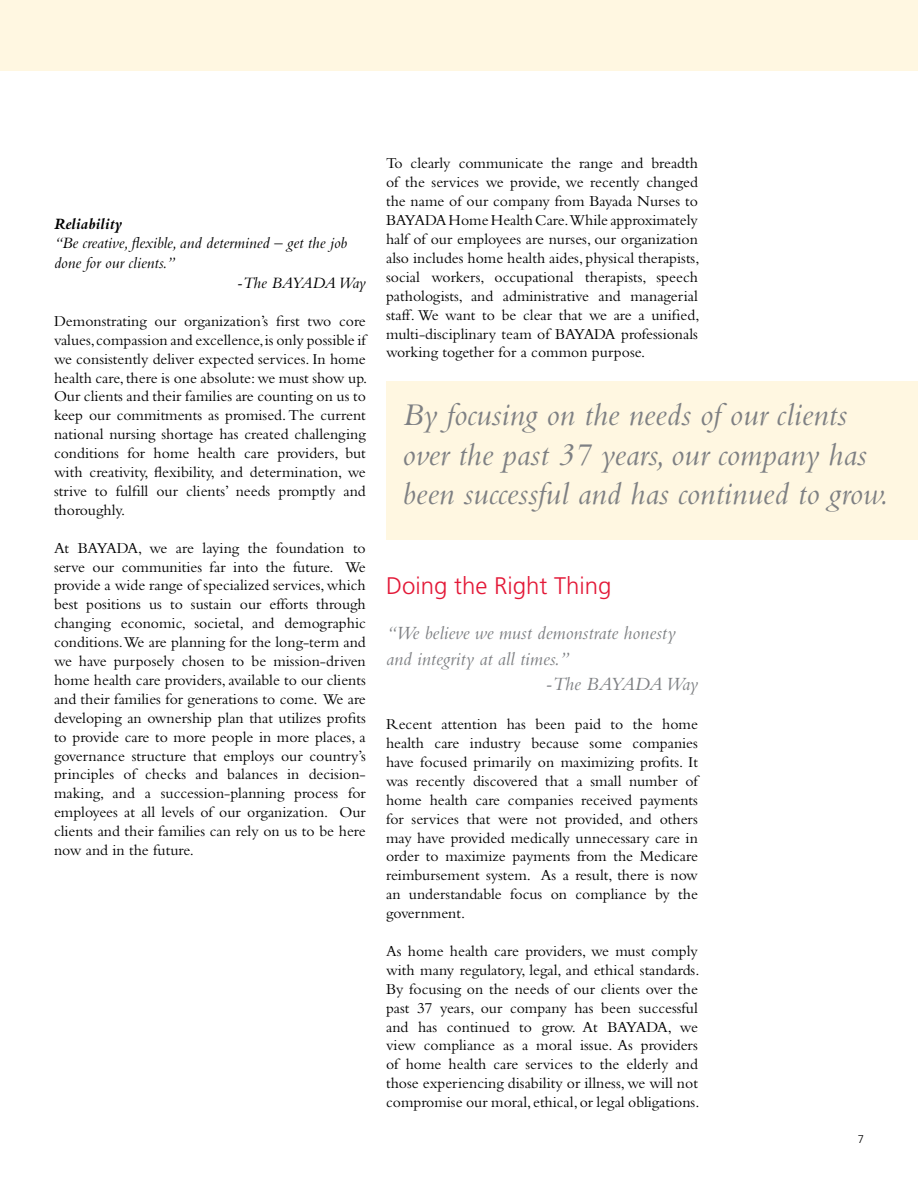
<style>
.page{position:relative;width:918px;height:1188px;background:#fff}
.page>*{position:absolute;margin:0;border:0;box-sizing:border-box;transform-origin:0 0}
.Large_quote{font:italic 33px/39.6px "Bembo";color:#7e8083}
.Headline{font:300 24px "Frutiger";color:#e31837}
.Headline_quote{font:italic 19.5px/25.5px "Bembo";color:#7e8083}
.Headline_quote-2{font:italic 19.5px "Bembo";letter-spacing:-.03em;color:#7e8083}
.t1{font:italic 16.5px/19.8px "Bembo";color:#000}
.t2{font:italic 16.5px "Bembo";letter-spacing:-.03em;color:#000}
.t3{font:italic 700 16.5px "Bembo";color:#000}
.body_text{font:15.75px/18.9px "Bembo";color:#000;text-align:justify}
.t4{font:300 11.25px "Frutiger";color:#000}
</style>
<div class="page">
<div style="left:0;top:0;width:918px;height:71px;background:#fff7e1"></div>
<div style="left:386px;top:382px;width:532px;height:158px;background:#fff7e1"></div>
<p class="t3" style="left:54px;top:214px;width:70px">Reliability</p>
<p class="t1" style="left:54px;top:233px;width:295px">“Be creative, flexible, and determined – get the job done for our clients.”</p>
<p class="t2" style="left:237px;top:273px;width:130px">-The BAYADA Way</p>
<p class="body_text" style="left:54px;top:311px;width:315px">Demonstrating our organization’s first two core values, compassion and excellence, is only possible if we consistently deliver expected services. In home health care, there is one absolute: we must show up.<br>Our clients and their families are counting on us to keep our commitments as promised. The current national nursing shortage has created challenging conditions for home health care providers, but with creativity, flexibility, and determination, we strive to fulfill our clients’ needs promptly and thoroughly.</p>
<p class="body_text" style="left:54px;top:538px;width:313px">At BAYADA, we are laying the foundation to serve our communities far into the future. We provide a wide range of specialized services, which best positions us to sustain our efforts through changing economic, societal, and demographic conditions.We are planning for the long-term and we have purposely chosen to be mission-driven home health care providers, available to our clients and their families for generations to come. We are developing an ownership plan that utilizes profits to provide care to more people in more places, a governance structure that employs our country’s principles of checks and balances in decision&shy;making, and a succession-planning process for employees at all levels of our organization. Our clients and their families can rely on us to be here now and in the future.</p>
<p class="body_text" style="left:386px;top:154px;width:315px">To clearly communicate the range and breadth of the services we provide, we recently changed the name of our company from Bayada Nurses to BAYADA Home Health Care. While approximately half of our employees are nurses, our organization also includes home health aides, physical therapists, social workers, occupational therapists, speech pathologists, and administrative and managerial staff. We want to be clear that we are a unified, multi-disciplinary team of BAYADA professionals working together for a common purpose.</p>
<p class="Large_quote" style="left:403px;top:394px;width:488px">By focusing on the needs of our clients over the past 37 years, our company has been successful and has continued to grow.</p>
<p class="Headline" style="left:386px;top:572px;width:227px">Doing the Right Thing</p>
<p class="Headline_quote" style="left:386px;top:620px;width:291px">“We believe we must demonstrate honesty and integrity at all times.”</p>
<p class="Headline_quote-2" style="left:546px;top:673px;width:153px">-The BAYADA Way</p>
<p class="body_text" style="left:386px;top:714px;width:313px">Recent attention has been paid to the home health care industry because some companies have focused primarily on maximizing profits. It was recently discovered that a small number of home health care companies received payments for services that were not provided, and others may have provided medically unnecessary care in order to maximize payments from the Medicare reimbursement system. As a result, there is now an understandable focus on compliance by the government.</p>
<p class="body_text" style="left:386px;top:941px;width:315px">As home health care providers, we must comply with many regulatory, legal, and ethical standards.<br>By focusing on the needs of our clients over the past 37 years, our company has been successful and has continued to grow. At BAYADA, we view compliance as a moral issue. As providers of home health care services to the elderly and those experiencing disability or illness, we will not compromise our moral, ethical, or legal obligations.</p>
<p class="t4" style="left:858px;top:1133px;width:8px">7</p>
</div>
